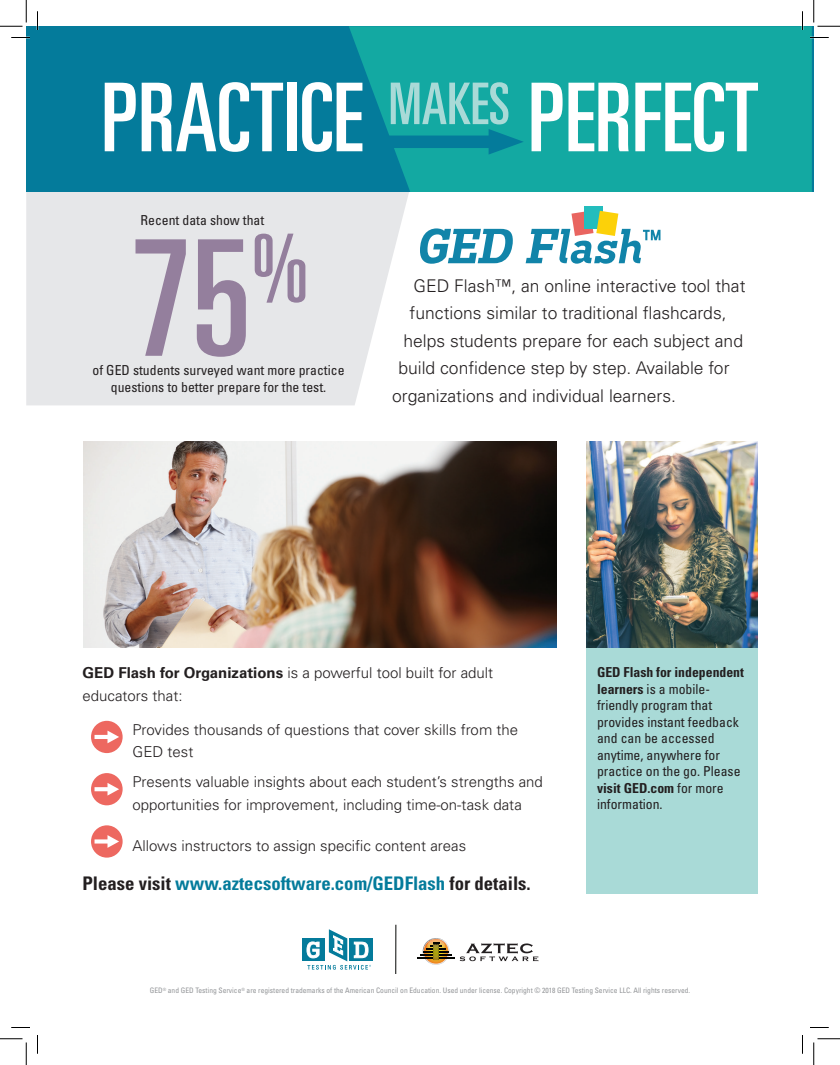
<style>
.page{position:relative;width:840px;height:1065px;background:#fff}
.page>*{position:absolute;margin:0;border:0;box-sizing:border-box;transform-origin:0 0}
.t1{font:ultra-condensed 161.25px "Univers LT Std";color:#947f9d}
.t2{font:ultra-condensed 95px "Univers LT Std";color:#fff}
.t3{font:ultra-condensed 57.5px "Univers LT Std";color:#a9dad7}
.t4{font:700 condensed 18.75px "Univers LT Std";color:#047b9b}
.t5{font:300 17.5px "Univers LT Std";color:#231f20}
.t6{font:300 15px/22.5px "Univers LT Std";color:#231f20}
.t7{font:condensed 13.75px/16.5px "Univers LT Std";color:#231f20;text-align:center}
.t8{font:condensed 7.5px "Univers LT Std";color:#939598}
.s1{font-weight:700}
.s2{color:#231f20}
</style>
<div class="page">
<svg style="left:26px;top:192px;width:383px;height:213px;fill:#e6e7e9"></svg>
<img style="left:84px;top:441px;width:472px;height:207px">
<div style="left:26px;top:26px;width:788px;height:166px;background:#047b9b"></div>
<svg style="left:349px;top:26px;width:463px;height:166px;fill:#13a9a2"></svg>
<div style="left:382px;top:136px;width:121px;height:12px;background:#047b9b"></div>
<svg style="left:489px;top:129px;width:35px;height:26px"></svg>
<div style="left:91px;top:721px;width:32px;height:32px;background:#ed6860;border-radius:50%"></div>
<svg style="left:95px;top:731px;width:24px;height:12px"></svg>
<div style="left:91px;top:773px;width:32px;height:32px;background:#ed6860;border-radius:50%"></div>
<svg style="left:95px;top:783px;width:24px;height:13px"></svg>
<div style="left:91px;top:825px;width:32px;height:33px;background:#ed6860;border-radius:50%"></div>
<svg style="left:95px;top:835px;width:24px;height:13px"></svg>
<div style="left:586px;top:441px;width:172px;height:453px;background:#a9dad7"></div>
<img style="left:586px;top:441px;width:172px;height:207px">
<div style="left:584px;top:207px;width:19px;height:22px;background:#23bdbd"></div>
<svg style="left:420px;top:228px;width:93px;height:36px"></svg>
<svg style="left:526px;top:211px;width:135px;height:53px"></svg>
<hr style="left:395px;top:925px;width:1px;height:49px;background:#040503">
<div style="left:302px;top:938px;width:23px;height:23px;background:#047b9b"></div>
<div style="left:350px;top:938px;width:23px;height:23px;background:#047b9b"></div>
<svg style="left:307px;top:929px;width:64px;height:41px"></svg>
<svg style="left:417px;top:938px;width:121px;height:27px"></svg>
<svg style="left:11px;top:37px;width:19px;height:1px"></svg>
<svg style="left:810px;top:37px;width:19px;height:1px"></svg>
<svg style="left:11px;top:1027px;width:19px;height:1px"></svg>
<svg style="left:810px;top:1027px;width:19px;height:1px"></svg>
<svg style="left:37px;top:11px;width:1px;height:19px"></svg>
<svg style="left:37px;top:1035px;width:1px;height:19px"></svg>
<svg style="left:802px;top:11px;width:1px;height:19px"></svg>
<svg style="left:802px;top:1035px;width:1px;height:19px"></svg>
<svg style="left:0;top:0;width:27px;height:27px"></svg>
<svg style="left:0;top:1039px;width:27px;height:26px"></svg>
<svg style="left:814px;top:0;width:26px;height:27px"></svg>
<svg style="left:814px;top:1039px;width:26px;height:26px"></svg>
<h2 class="t2" style="left:101px;top:63px;width:263px">PRACTICE</h2>
<h2 class="t2" style="left:528px;top:63px;width:232px">PERFECT</h2>
<h3 class="t3" style="left:389px;top:71px;width:123px">MAKES</h3>
<p class="t7" style="left:141px;top:212px;width:125px">Recent data show that</p>
<h1 class="t1" style="left:131px;top:207px;width:179px">75<sup>%</sup></h1>
<p class="t7" style="left:93px;top:362px;width:254px">of GED students surveyed want more practice questions to better prepare for the test.</p>
<p class="t5" style="left:413px;top:275px;width:334px">GED Flash™, an online interactive tool that</p>
<p class="t5" style="left:410px;top:302px;width:318px">functions similar to traditional flashcards,</p>
<p class="t5" style="left:403px;top:330px;width:341px">helps students prepare for each subject and</p>
<p class="t5" style="left:398px;top:357px;width:333px">build confidence step by step. Available for</p>
<p class="t5" style="left:392px;top:385px;width:285px">organizations and individual learners.</p>
<p class="t6" style="left:82px;top:662px;width:412px"><span class="s1">GED Flash for Organizations</span> is a powerful tool built for adult educators that:</p>
<p class="t6" style="left:133px;top:718px;width:387px">Provides thousands of questions that cover skills from the<br>GED test</p>
<p class="t6" style="left:133px;top:771px;width:412px">Presents valuable insights about each student’s strengths and opportunities for improvement, including time-on-task data</p>
<p class="t6" style="left:133px;top:834px;width:335px">Allows instructors to assign specific content areas</p>
<p class="t4" style="left:82px;top:872px;width:450px"><span class="s2">Please visit</span> www.aztecsoftware.com/GEDFlash <span class="s2">for details.</span></p>
<p class="t7" style="left:597px;top:664px;width:149px;text-align:left"><span class="s1">GED Flash for independent learners</span> is a mobile&shy;friendly program that provides instant feedback and can be accessed anytime, anywhere for practice on the go. Please <span class="s1">visit GED.com</span> for more information.</p>
<p class="t8" style="left:150px;top:986px;width:542px">GED<sup>®</sup> and GED Testing Service<sup>®</sup> are registered trademarks of the American Council on Education. Used under license. Copyright © 2018 GED Testing Service LLC. All rights reserved.</p>
</div>
